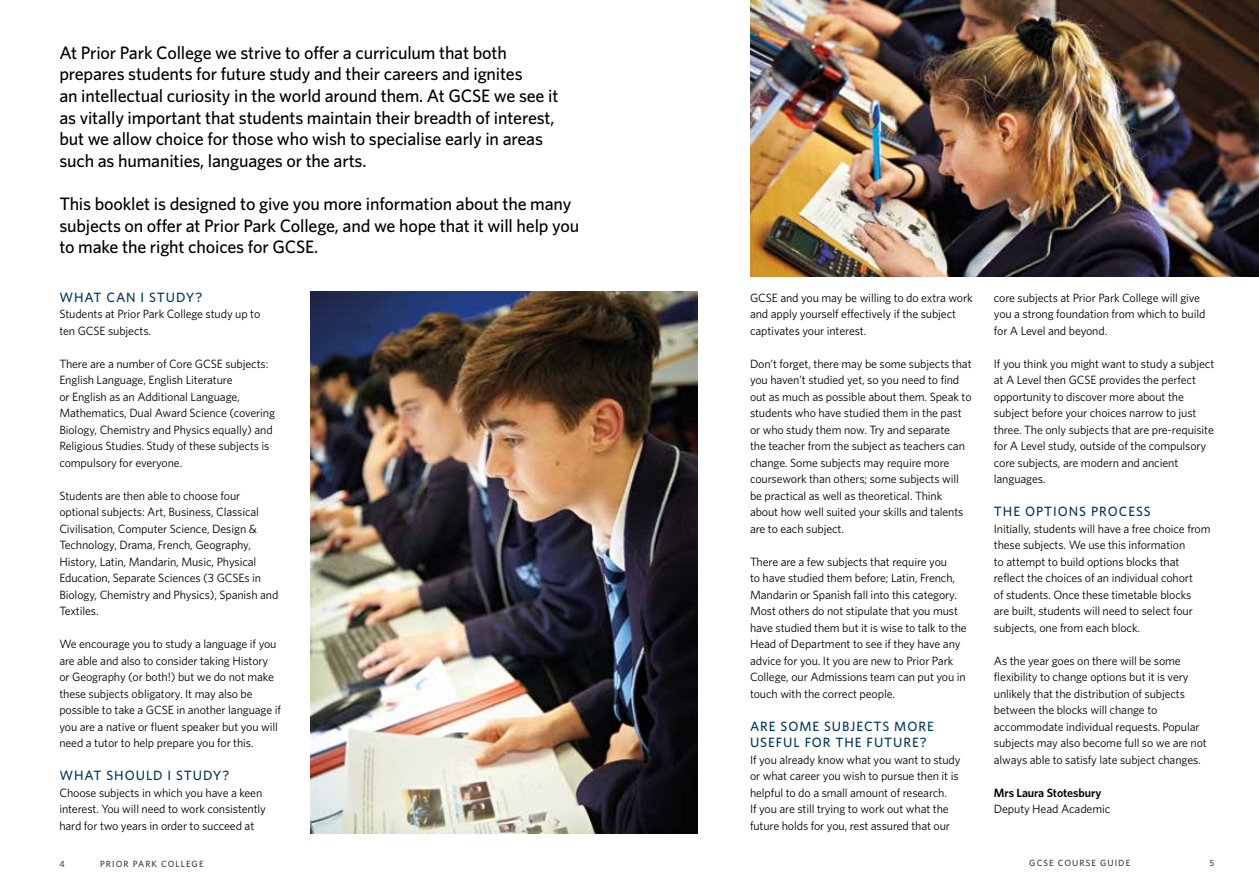
<style>
.page{position:relative;width:1259px;height:893px;background:#fff}
.page>*{position:absolute;margin:0;border:0;box-sizing:border-box;transform-origin:0 0}
.t1{font:500 18px/21.6px "Whitney";letter-spacing:-.01em;color:#000}
.t2{font:500 13.5px/16.5px "Whitney";letter-spacing:.07em;color:#00365f}
.t3{font:12px/16.5px "Whitney";letter-spacing:-.01em;color:#000}
.t4{font:600 12px "Whitney";letter-spacing:-.01em;color:#000}
.t5{font:500 9px "Whitney";letter-spacing:.12em;color:#3c3c3b}
</style>
<div class="page">
<img style="left:750px;top:0;width:509px;height:276px">
<img style="left:310px;top:292px;width:387px;height:541px">
<p class="t1" style="left:59px;top:41px;width:500px">At Prior Park College we strive to offer a curriculum that both prepares students for future study and their careers and ignites<br>an intellectual curiosity in the world around them. At GCSE we see it as vitally important that students maintain their breadth of interest, but we allow choice for those who wish to specialise early in areas such as humanities, languages or the arts.</p>
<h1 class="t1" style="left:59px;top:192px;width:521px">This booklet is designed to give you more information about the many subjects on offer at Prior Park College, and we hope that it will help you to make the right choices for GCSE.</h1>
<p class="t2" style="left:59px;top:288px;width:144px">WHAT CAN I STUDY?</p>
<p class="t3" style="left:59px;top:305px;width:202px">Students at Prior Park College study up to ten GCSE subjects.</p>
<p class="t3" style="left:59px;top:355px;width:217px">There are a number of Core GCSE subjects:<br>English Language, English Literature<br>or English as an Additional Language, Mathematics, Dual Award Science (covering Biology, Chemistry and Physics equally) and Religious Studies. Study of these subjects is compulsory for everyone.</p>
<p class="t3" style="left:59px;top:487px;width:221px">Students are then able to choose four optional subjects: Art, Business, Classical Civilisation, Computer Science, Design &amp; Technology, Drama, French, Geography, History, Latin, Mandarin, Music, Physical Education, Separate Sciences (3 GCSEs in Biology, Chemistry and Physics), Spanish and Textiles.</p>
<p class="t3" style="left:59px;top:635px;width:223px">We encourage you to study a language if you are able and also to consider taking History or Geography (or both!) but we do not make these subjects obligatory. It may also be possible to take a GCSE in another language if you are a native or fluent speaker but you will need a tutor to help prepare you for this.</p>
<p class="t2" style="left:59px;top:767px;width:171px">WHAT SHOULD I STUDY?</p>
<p class="t3" style="left:59px;top:784px;width:208px">Choose subjects in which you have a keen interest. You will need to work consistently hard for two years in order to succeed at</p>
<p class="t3" style="left:750px;top:289px;width:224px">GCSE and you may be willing to do extra work and apply yourself effectively if the subject captivates your interest.</p>
<p class="t3" style="left:750px;top:355px;width:223px">Don’t forget, there may be some subjects that you haven’t studied yet, so you need to find out as much as possible about them. Speak to students who have studied them in the past or who study them now. Try and separate<br>the teacher from the subject as teachers can change. Some subjects may require more coursework than others; some subjects will be practical as well as theoretical. Think about how well suited your skills and talents are to each subject.</p>
<p class="t3" style="left:750px;top:553px;width:218px">There are a few subjects that require you<br>to have studied them before; Latin, French, Mandarin or Spanish fall into this category.<br>Most others do not stipulate that you must have studied them but it is wise to talk to the Head of Department to see if they have any advice for you. It you are new to Prior Park College, our Admissions team can put you in touch with the correct people.</p>
<p class="t2" style="left:750px;top:717px;width:185px">ARE SOME SUBJECTS MORE<br>USEFUL FOR THE FUTURE?</p>
<p class="t3" style="left:750px;top:751px;width:212px">If you already know what you want to study or what career you wish to pursue then it is helpful to do a small amount of research.<br>If you are still trying to work out what the future holds for you, rest assured that our</p>
<p class="t3" style="left:994px;top:289px;width:213px">core subjects at Prior Park College will give you a strong foundation from which to build for A Level and beyond.</p>
<p class="t3" style="left:994px;top:355px;width:222px">If you think you might want to study a subject at A Level then GCSE provides the perfect opportunity to discover more about the subject before your choices narrow to just three. The only subjects that are pre-requisite for A Level study, outside of the compulsory core subjects, are modern and ancient languages.</p>
<p class="t2" style="left:994px;top:503px;width:158px">THE OPTIONS PROCESS</p>
<p class="t3" style="left:994px;top:520px;width:218px">Initially, students will have a free choice from these subjects. We use this information<br>to attempt to build options blocks that reflect the choices of an individual cohort<br>of students. Once these timetable blocks<br>are built, students will need to select four subjects, one from each block.</p>
<p class="t3" style="left:994px;top:652px;width:214px">As the year goes on there will be some flexibility to change options but it is very unlikely that the distribution of subjects between the blocks will change to accommodate individual requests. Popular subjects may also become full so we are not always able to satisfy late subject changes.</p>
<p class="t4" style="left:994px;top:785px;width:109px">Mrs Laura Stotesbury</p>
<p class="t3" style="left:994px;top:800px;width:118px">Deputy Head Academic</p>
<p class="t5" style="left:60px;top:858px;width:7px">4</p>
<p class="t5" style="left:100px;top:858px;width:105px">PRIOR PARK COLLEGE</p>
<p class="t5" style="left:1029px;top:857px;width:102px">GCSE COURSE GUIDE</p>
<p class="t5" style="left:1209px;top:857px;width:6px">5</p>
</div>
